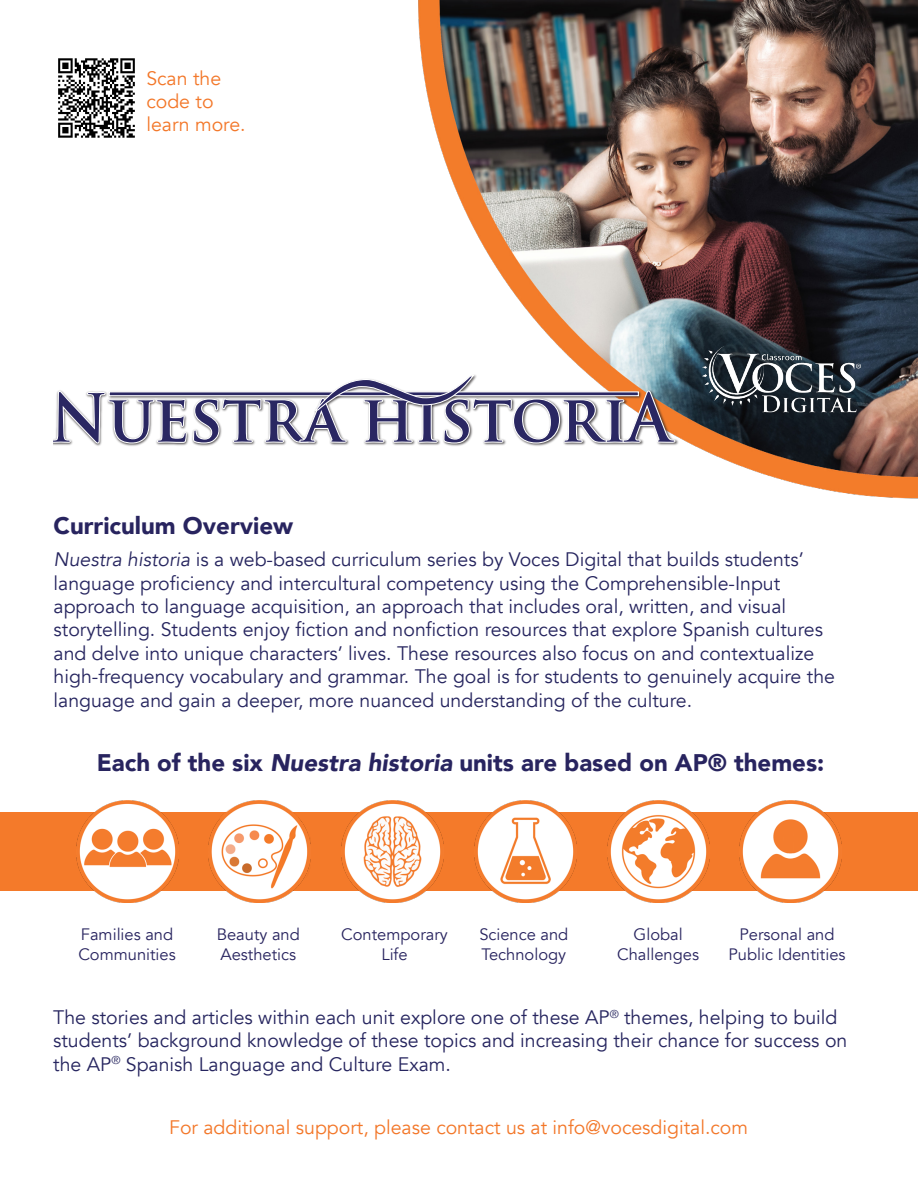
<style>
.page{position:relative;width:918px;height:1188px;background:#fff}
.page>*{position:absolute;margin:0;border:0;box-sizing:border-box;transform-origin:0 0}
.t1{font:900 24px "Avenir";color:#28245f}
.t2{font:19.5px/23.4px "Avenir";color:#26255f}
.t3{font:19.5px/23.4px "Avenir";color:#f37729}
.t4{font:16.5px/19.8px "Avenir";color:#28245f}
.s1{font-style:italic}
</style>
<div class="page">
<div style="left:0;top:813px;width:918px;height:78px;background:#f47a2a"></div>
<img style="left:76px;top:801px;width:102px;height:102px">
<img style="left:209px;top:801px;width:102px;height:102px">
<img style="left:342px;top:801px;width:102px;height:102px">
<img style="left:474px;top:801px;width:102px;height:102px">
<img style="left:607px;top:801px;width:102px;height:102px">
<img style="left:740px;top:801px;width:102px;height:102px">
<img style="left:418px;top:0;width:500px;height:499px">
<img style="left:700px;top:340px;width:165px;height:81px">
<img style="left:53px;top:359px;width:663px;height:101px">
<img style="left:276px;top:359px;width:240px;height:91px">
<svg style="left:53px;top:391px;width:134px;height:53px"></svg>
<svg style="left:193px;top:373px;width:482px;height:71px"></svg>
<img style="left:58px;top:58px;width:77px;height:80px">
<hr style="left:917px;top:668px;width:1px;height:520px;background:#f47a2a">
<p class="t3" style="left:146px;top:67px;width:101px">Scan the code to learn more.</p>
<p class="t1" style="left:54px;top:505px;width:241px">Curriculum Overview</p>
<p class="t2" style="left:54px;top:548px;width:783px"><span class="s1">Nuestra historia</span> is a web-based curriculum series by Voces Digital that builds students’ language proficiency and intercultural competency using the Comprehensible-Input approach to language acquisition, an approach that includes oral, written, and visual storytelling. Students enjoy fiction and nonfiction resources that explore Spanish cultures and delve into unique characters’ lives. These resources also focus on and contextualize high-frequency vocabulary and grammar. The goal is for students to genuinely acquire the language and gain a deeper, more nuanced understanding of the culture.</p>
<p class="t1" style="left:97px;top:742px;width:729px">Each of the six <span class="s1">Nuestra historia</span> units are based on AP®️ themes:</p>
<p class="t4" style="left:78px;top:925px;width:99px">Families and<br>Communities</p>
<p class="t4" style="left:217px;top:925px;width:85px">Beauty and<br>Aesthetics</p>
<p class="t4" style="left:341px;top:925px;width:108px;text-align:center">Contemporary<br>Life</p>
<p class="t4" style="left:479px;top:925px;width:90px">Science and<br>Technology</p>
<p class="t4" style="left:617px;top:925px;width:83px;text-align:center">Global<br>Challenges</p>
<p class="t4" style="left:728px;top:925px;width:119px;text-align:center">Personal and<br>Public Identities</p>
<p class="t2" style="left:53px;top:1006px;width:796px">The stories and articles within each unit explore one of these AP<sup>®</sup> themes, helping to build students’ background knowledge of these topics and increasing their chance for success on the AP<sup>®</sup> Spanish Language and Culture Exam.</p>
<p class="t3" style="left:169px;top:1116px;width:580px">For additional support, please contact us at info@vocesdigital.com</p>
</div>
